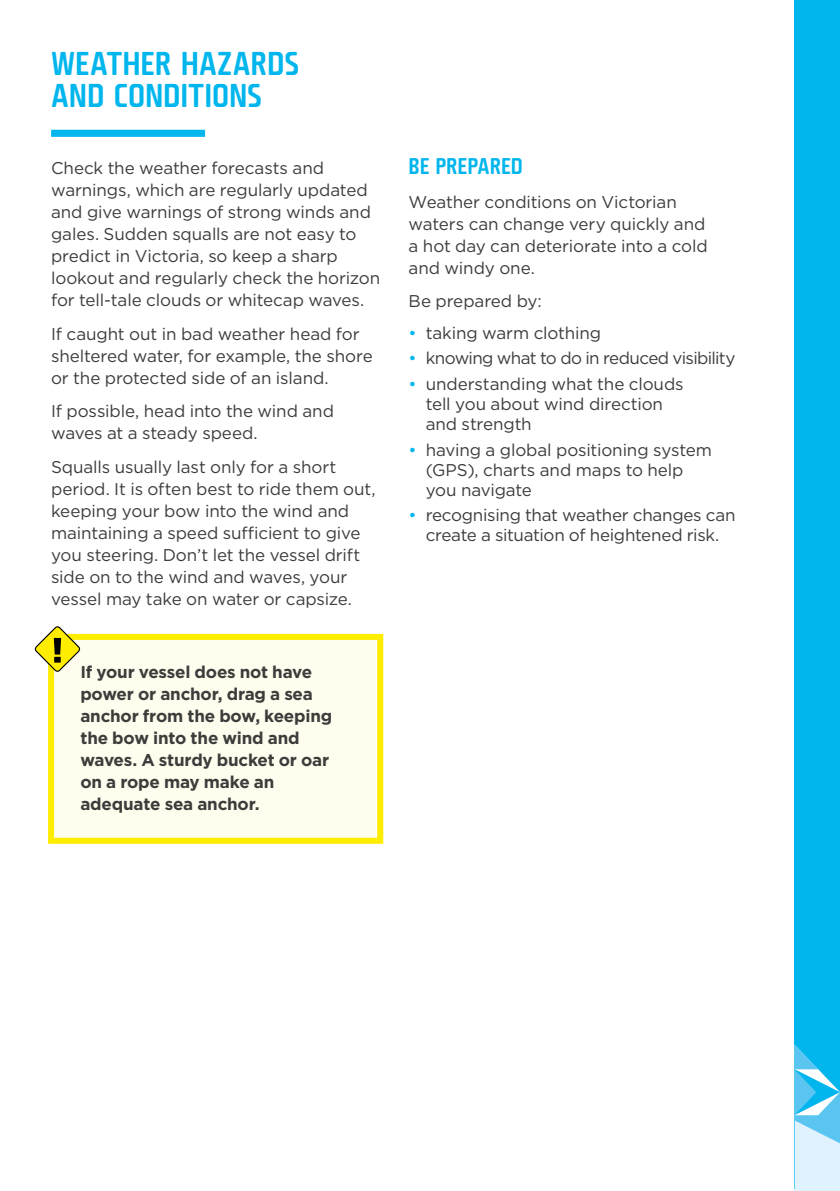
<style>
.page{position:relative;width:840px;height:1191px;background:#fff}
.page>*{position:absolute;margin:0;border:0;box-sizing:border-box;transform-origin:0 0}
.t1{font:32px/32px "Fishmonger CS";letter-spacing:.005em;color:#00b6ed}
.t2{font:22px "Fishmonger CS";letter-spacing:-.005em;color:#00b6ed}
.t3{font:17px/22px "Gotham";letter-spacing:-.01em;color:#3c3c3b}
.t4{font:700 17px/22px "Gotham";letter-spacing:-.01em;color:#3c3c3b}
.t5{font:17px "Gotham";letter-spacing:-.04em;color:#3c3c3b}
.s1{color:#00b6ed}
</style>
<div class="page">
<div style="left:51px;top:130px;width:154px;height:7px;background:#00b6ed"></div>
<svg style="left:48px;top:633px;width:336px;height:211px;background:#fffbd9"></svg>
<svg style="left:34px;top:626px;width:47px;height:46px"></svg>
<div style="left:794px;top:0;width:45px;height:1188px;background:#00b6ed"></div>
<svg style="left:794px;top:1044px;width:45px;height:147px"></svg>
<h1 class="t1" style="left:51px;top:46px;width:249px">WEATHER HAZARDS<br>AND CONDITIONS</h1>
<p class="t3" style="left:51px;top:157px;width:330px">Check the weather forecasts and warnings, which are regularly updated and give warnings of strong winds and gales. Sudden squalls are not easy to predict in Victoria, so keep a sharp lookout and regularly check the horizon for tell-tale clouds or whitecap waves.</p>
<p class="t3" style="left:51px;top:322px;width:323px">If caught out in bad weather head for sheltered water, for example, the shore or the protected side of an island.</p>
<p class="t3" style="left:51px;top:400px;width:284px">If possible, head into the wind and waves at a steady speed.</p>
<p class="t3" style="left:51px;top:455px;width:326px">Squalls usually last only for a short period. It is often best to ride them out, keeping your bow into the wind and maintaining a speed sufficient to give you steering. Don’t let the vessel drift side on to the wind and waves, your vessel may take on water or capsize.</p>
<p class="t4" style="left:80px;top:660px;width:253px">If your vessel does not have power or anchor, drag a sea anchor from the bow, keeping the bow into the wind and waves. A sturdy bucket or oar on a rope may make an adequate sea anchor.</p>
<p class="t2" style="left:408px;top:151px;width:116px">BE PREPARED</p>
<p class="t3" style="left:408px;top:190px;width:300px">Weather conditions on Victorian waters can change very quickly and a hot day can deteriorate into a cold and windy one.</p>
<p class="t3" style="left:408px;top:290px;width:135px">Be prepared by:</p>
<p class="t3" style="left:408px;top:321px;width:194px"><span class="s1">•</span> taking warm clothing</p>
<p class="t5" style="left:408px;top:349px;width:328px"><span class="s1">•</span> knowing what to do in reduced visibility</p>
<p class="t3" style="left:425px;top:373px;width:259px;line-height:20px;text-indent:-17px"><span class="s1">•</span> understanding what the clouds tell you about wind direction and strength</p>
<p class="t3" style="left:425px;top:439px;width:288px;line-height:20px;text-indent:-17px"><span class="s1">•</span> having a global positioning system (GPS), charts and maps to help you navigate</p>
<p class="t3" style="left:408px;top:505px;width:328px;line-height:20px;text-align:center"><span class="s1">•</span> recognising that weather changes can create a situation of heightened risk.</p>
</div>
